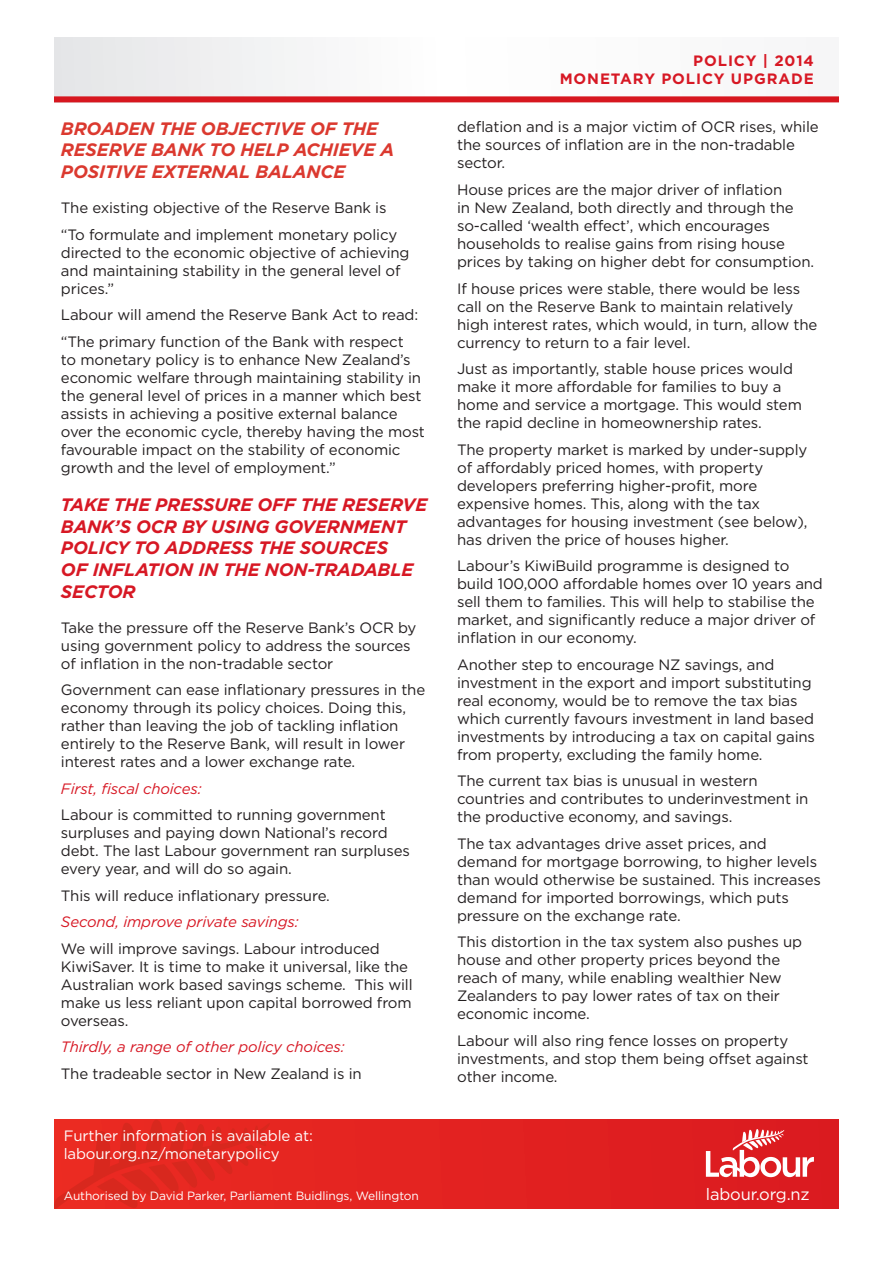
<style>
.page{position:relative;width:893px;height:1263px;background:#fff}
.page>*{position:absolute;margin:0;border:0;box-sizing:border-box;transform-origin:0 0}
.t1{font:italic 700 18px/21.6px "Gotham";letter-spacing:-.01em;color:#d71824}
.Bulleted_list{font:italic 700 18px/21.6px "Gotham";letter-spacing:-.01em;color:#db392f}
.t2{font:16.5px "Gotham";letter-spacing:-.01em;color:#fff}
.t3{font:15px/18px "Gotham";letter-spacing:-.01em;color:#231f20}
.t4{font:italic 15px "Gotham";letter-spacing:-.01em;color:#d71824}
.t5{font:15px "Gotham";letter-spacing:-.01em;color:#fff}
.t6{font:700 15px "Gotham";letter-spacing:.06em;color:#d71824}
.t7{font:12px "Gotham";letter-spacing:-.01em;color:#fff}
</style>
<div class="page">
<div style="left:54px;top:1119px;width:785px;height:90px;background:#e22421"></div>
<svg style="left:706px;top:1129px;width:108px;height:48px"></svg>
<div style="left:54px;top:37px;width:785px;height:65px;background:linear-gradient(to right,#edeeef,#fff)"></div>
<div style="left:54px;top:96px;width:785px;height:6px;background:#d7171f"></div>
<p class="Bulleted_list" style="left:61px;top:118px;width:335px">BROADEN THE OBJECTIVE OF THE<br>RESERVE BANK TO HELP ACHIEVE A<br>POSITIVE EXTERNAL BALANCE</p>
<p class="t3" style="left:61px;top:198px;width:327px">The existing objective of the Reserve Bank is</p>
<p class="t3" style="left:61px;top:225px;width:350px">“To formulate and implement monetary policy directed to the economic objective of achieving and maintaining stability in the general level of prices.”</p>
<p class="t3" style="left:61px;top:305px;width:359px">Labour will amend the Reserve Bank Act to read:</p>
<p class="t3" style="left:61px;top:332px;width:365px">“The primary function of the Bank with respect<br>to monetary policy is to enhance New Zealand’s economic welfare through maintaining stability in the general level of prices in a manner which best assists in achieving a positive external balance over the economic cycle, thereby having the most favourable impact on the stability of economic growth and the level of employment.”</p>
<p class="t1" style="left:61px;top:494px;width:368px">TAKE THE PRESSURE OFF THE RESERVE<br>BANK’S OCR BY USING GOVERNMENT<br>POLICY TO ADDRESS THE SOURCES<br>OF INFLATION IN THE NON-TRADABLE<br>SECTOR</p>
<p class="t3" style="left:61px;top:618px;width:357px">Take the pressure off the Reserve Bank’s OCR by using government policy to address the sources of inflation in the non-tradable sector</p>
<p class="t3" style="left:61px;top:680px;width:366px">Government can ease inflationary pressures in the economy through its policy choices. Doing this, rather than leaving the job of tackling inflation entirely to the Reserve Bank, will result in lower interest rates and a lower exchange rate.</p>
<p class="t4" style="left:61px;top:779px;width:142px">First, fiscal choices:</p>
<p class="t3" style="left:61px;top:805px;width:350px">Labour is committed to running government surpluses and paying down National’s record debt. The last Labour government ran surpluses every year, and will do so again.</p>
<p class="t3" style="left:61px;top:886px;width:270px">This will reduce inflationary pressure.</p>
<p class="t4" style="left:61px;top:912px;width:239px">Second, improve private savings:</p>
<p class="t3" style="left:61px;top:939px;width:353px">We will improve savings. Labour introduced KiwiSaver. It is time to make it universal, like the Australian work based savings scheme. This will make us less reliant upon capital borrowed from overseas.</p>
<p class="t4" style="left:61px;top:1037px;width:285px">Thirdly, a range of other policy choices:</p>
<p class="t3" style="left:61px;top:1064px;width:302px">The tradeable sector in New Zealand is in</p>
<p class="t5" style="left:64px;top:1126px;width:251px">Further information is available at:</p>
<p class="t5" style="left:64px;top:1144px;width:217px">labour.org.nz/monetarypolicy</p>
<p class="t7" style="left:64px;top:1188px;width:357px">Authorised by David Parker, Parliament Buidlings, Wellington</p>
<p class="t6" style="left:693px;top:51px;width:122px">POLICY | 2014</p>
<p class="t6" style="left:560px;top:69px;width:256px">MONETARY POLICY UPGRADE</p>
<p class="t3" style="left:457px;top:118px;width:363px">deflation and is a major victim of OCR rises, while the sources of inflation are in the non-tradable sector.</p>
<p class="t3" style="left:457px;top:180px;width:359px">House prices are the major driver of inflation<br>in New Zealand, both directly and through the so-called ‘wealth effect’, which encourages households to realise gains from rising house prices by taking on higher debt for consumption.</p>
<p class="t3" style="left:457px;top:279px;width:362px">If house prices were stable, there would be less call on the Reserve Bank to maintain relatively high interest rates, which would, in turn, allow the currency to return to a fair level.</p>
<p class="t3" style="left:457px;top:359px;width:346px">Just as importantly, stable house prices would make it more affordable for families to buy a home and service a mortgage. This would stem the rapid decline in homeownership rates.</p>
<p class="t3" style="left:457px;top:440px;width:352px">The property market is marked by under-supply of affordably priced homes, with property developers preferring higher-profit, more expensive homes. This, along with the tax advantages for housing investment (see below), has driven the price of houses higher.</p>
<p class="t3" style="left:457px;top:556px;width:367px">Labour’s KiwiBuild programme is designed to build 100,000 affordable homes over 10 years and sell them to families. This will help to stabilise the market, and significantly reduce a major driver of inflation in our economy.</p>
<p class="t3" style="left:457px;top:655px;width:359px">Another step to encourage NZ savings, and investment in the export and import substituting real economy, would be to remove the tax bias which currently favours investment in land based investments by introducing a tax on capital gains from property, excluding the family home.</p>
<p class="t3" style="left:457px;top:771px;width:353px">The current tax bias is unusual in western countries and contributes to underinvestment in the productive economy, and savings.</p>
<p class="t3" style="left:457px;top:834px;width:365px">The tax advantages drive asset prices, and demand for mortgage borrowing, to higher levels than would otherwise be sustained. This increases demand for imported borrowings, which puts pressure on the exchange rate.</p>
<p class="t3" style="left:457px;top:932px;width:346px">This distortion in the tax system also pushes up house and other property prices beyond the reach of many, while enabling wealthier New Zealanders to pay lower rates of tax on their economic income.</p>
<p class="t3" style="left:457px;top:1031px;width:353px">Labour will also ring fence losses on property investments, and stop them being offset against other income.</p>
<p class="t2" style="left:706px;top:1184px;width:105px">labour.org.nz</p>
</div>
